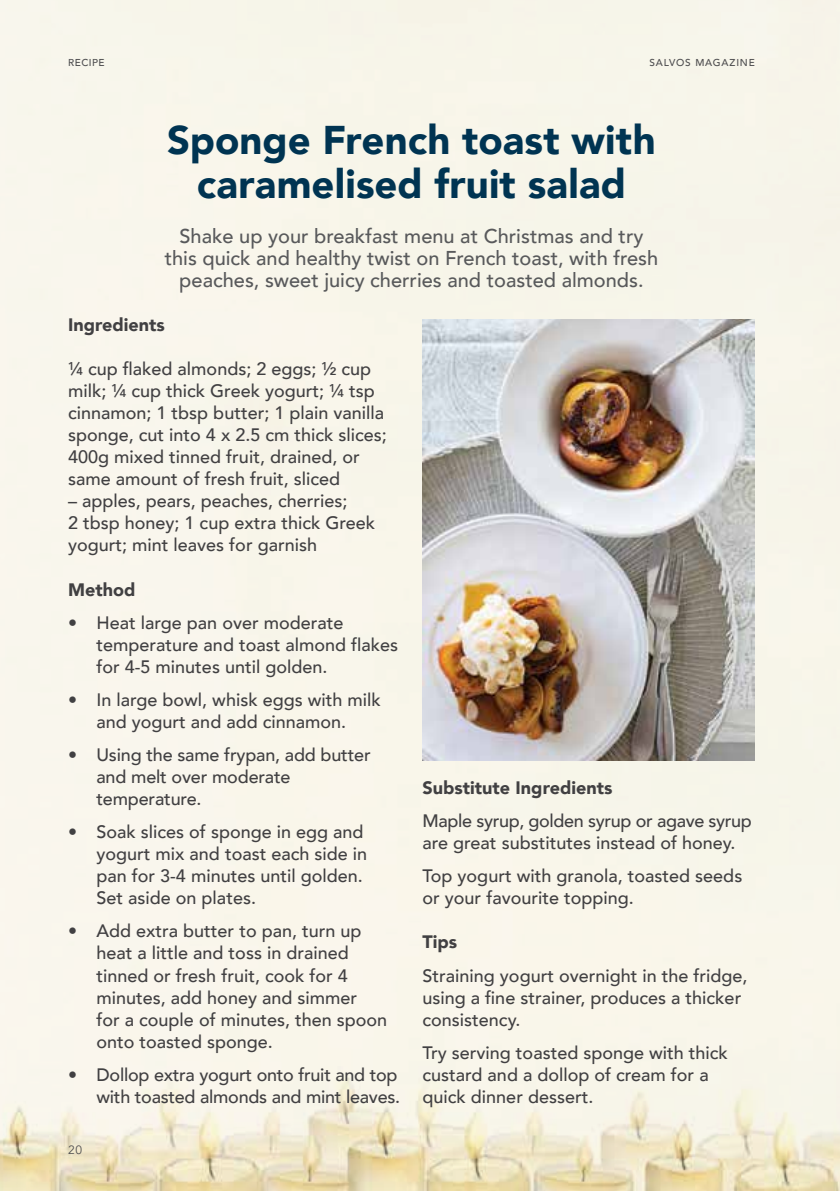
<style>
.page{position:relative;width:840px;height:1191px;background:#fff}
.page>*{position:absolute;margin:0;border:0;box-sizing:border-box;transform-origin:0 0}
.t1{font:900 40px/44px "Avenir";letter-spacing:.005em;color:#003452;text-align:center}
.t2{font:500 20px/22px "Avenir";color:#58595b;text-align:center}
.t3{font:500 18px/22px "Avenir";color:#414042}
.t4{font:500 18px/22px "Avenir";letter-spacing:-.02em;color:#414042}
.t5{font:900 18px "Avenir";color:#414042}
.t6{font:12px "Avenir";color:#4d4d4f}
.t7{font:500 10px "Avenir";letter-spacing:.08em;color:#4d4d4f}
.t8{font:500 10px "Avenir";letter-spacing:.06em;color:#4d4d4f}
</style>
<div class="page">
<div style="left:0;top:0;width:839px;height:1191px;background:#f8f6ea"></div>
<img style="left:422px;top:320px;width:332px;height:441px">
<p class="t8" style="left:68px;top:54px;width:38px">RECI PE</p>
<p class="t7" style="left:649px;top:54px;width:107px">SALVOS MAGAZI NE</p>
<h1 class="t1" style="left:167px;top:117px;width:490px">Sponge French toast with caramelised fruit salad</h1>
<p class="t2" style="left:165px;top:223px;width:495px">Shake up your breakfast menu at Christmas and try this quick and healthy twist on French toast, with fresh peaches, sweet juicy cherries and toasted almonds.</p>
<p class="t5" style="left:68px;top:309px;width:98px">Ingredients</p>
<p class="t3" style="left:68px;top:357px;width:320px">¼ cup flaked almonds; 2 eggs; ½ cup milk; ¼ cup thick Greek yogurt; ¼ tsp cinnamon; 1 tbsp butter; 1 plain vanilla sponge, cut into 4 x 2.5 cm thick slices; 400g mixed tinned fruit, drained, or same amount of fresh fruit, sliced</p>
<p class="t3" style="left:68px;top:489px;width:308px">– apples, pears, peaches, cherries;<br>2 tbsp honey; 1 cup extra thick Greek yogurt; mint leaves for garnish</p>
<p class="t5" style="left:68px;top:574px;width:69px">Method</p>
<p class="t3" style="left:96px;top:610px;width:303px;text-indent:-28px">• Heat large pan over moderate temperature and toast almond flakes for 4-5 minutes until golden.</p>
<p class="t3" style="left:68px;top:687px;width:314px;text-align:center">• I n large bowl, whisk eggs with milk and yogurt and add cinnamon.</p>
<p class="t3" style="left:96px;top:742px;width:275px;text-indent:-28px">• Using the same frypan, add butter and melt over moderate temperature.</p>
<p class="t3" style="left:96px;top:820px;width:272px;text-indent:-28px">• Soak slices of sponge in egg and yogurt mix and toast each side in pan for 3-4 minutes until golden.<br>Set aside on plates.</p>
<p class="t3" style="left:96px;top:919px;width:292px;text-indent:-28px">• Add extra butter to pan, turn up heat a little and toss in drained tinned or fresh fruit, cook for 4 minutes, add honey and simmer<br>for a couple of minutes, then spoon onto toasted sponge.</p>
<p class="t3" style="left:68px;top:1062px;width:333px;text-align:right">• Dollop extra yogurt onto fruit and top with toasted almonds and mint leaves.</p>
<p class="t6" style="left:68px;top:1142px;width:16px">20</p>
<p class="t5" style="left:422px;top:772px;width:191px">Substitute Ingredients</p>
<p class="t4" style="left:422px;top:809px;width:331px">Maple syrup, golden syrup or agave syrup are great substitutes instead of honey.</p>
<p class="t3" style="left:422px;top:864px;width:321px">Top yogurt with granola, toasted seeds or your favourite topping.</p>
<p class="t5" style="left:422px;top:926px;width:36px">Tips</p>
<p class="t3" style="left:422px;top:963px;width:326px">Straining yogurt overnight in the fridge, using a fine strainer, produces a thicker consistency.</p>
<p class="t3" style="left:422px;top:1040px;width:307px">Try serving toasted sponge with thick custard and a dollop of cream for a quick dinner dessert.</p>
</div>
